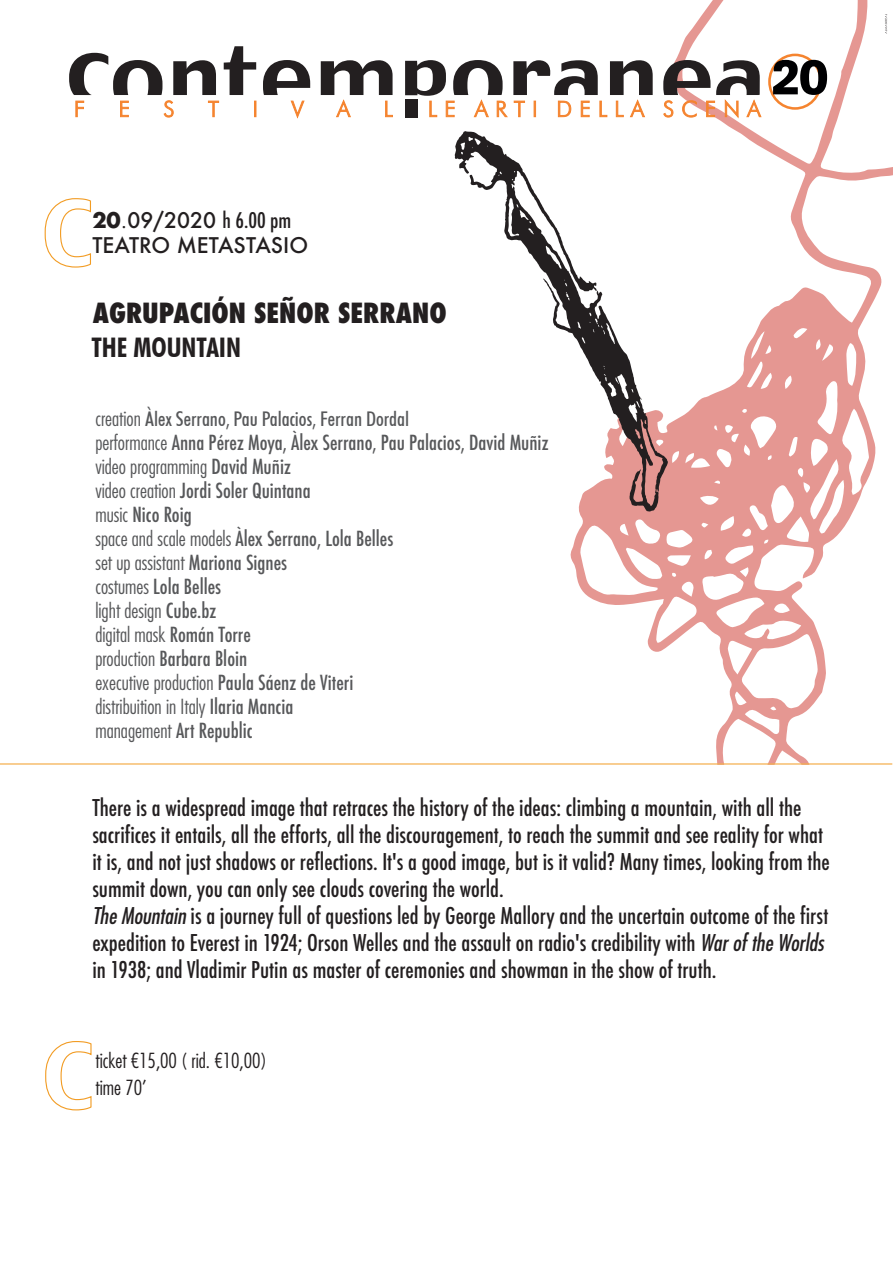
<style>
.page{position:relative;width:893px;height:1263px;background:#fff}
.page>*{position:absolute;margin:0;border:0;box-sizing:border-box;transform-origin:0 0}
.t1{font:800 condensed 27px "Futura";color:#231f20}
.t2{font:700 condensed 27px "Futura BT";color:#231f20}
.t3{font:500 condensed 22.5px/27px "Futura";color:#231f20}
.t4{font:500 21px/25.2px "Futura";color:#231f20}
.t5{font:500 condensed 20.25px/24px "Futura";color:#57585a}
.t6{font:500 condensed 20.25px "Futura BT";color:#57585a}
.t7{font:300 condensed 20.25px/27px "Futura";color:#231f20}
.s1{font-weight:700}
.s2{font-family:"Futura LT Pro";font-weight:400}
.s3{font-stretch:condensed}
.s4{font-family:"Futura";font-weight:300}
.s5{font-weight:300}
.s6{font-weight:400;font-style:italic}
</style>
<div class="page">
<svg style="left:570px;top:0;width:323px;height:765px"></svg>
<svg style="left:455px;top:131px;width:213px;height:380px"></svg>
<div style="left:768px;top:54px;width:54px;height:56px;border:3px solid #f5842f;border-radius:50%"></div>
<svg style="left:69px;top:46px;width:324px;height:72px"></svg>
<svg style="left:405px;top:60px;width:357px;height:59px"></svg>
<svg style="left:773px;top:60px;width:54px;height:35px"></svg>
<svg style="left:44px;top:198px;width:47px;height:70px"></svg>
<svg style="left:45px;top:1041px;width:47px;height:70px"></svg>
<hr style="left:0;top:764px;width:892px;height:1px;background:#f29c24">
<p class="t4" style="left:92px;top:207px;width:217px"><span class="s1">20</span><span class="s2">.</span>09/2020 <span class="s3">h 6.00 pm<br></span>TEATRO METASTASIO</p>
<p class="t1" style="left:93px;top:294px;width:355px">AGRUPACIÓN SEÑOR SERRANO</p>
<p class="t2" style="left:91px;top:331px;width:151px">THE MOUNTAIN</p>
<p class="t6" style="left:95px;top:407px;width:315px"><span class="s4">creation</span> Àlex Serrano, Pau Palacios, Ferran Dordal</p>
<p class="t5" style="left:95px;top:431px;width:455px"><span class="s5">performance</span> Anna Pérez Moya, Àlex Serrano, Pau Palacios, David Muñiz <span class="s5">video programming</span> David Muñiz<br><span class="s5">video creation</span> Jordi Soler Quintana<br><span class="s5">music</span> Nico Roig<br><span class="s5">space and scale models</span> Àlex Serrano, Lola Belles<br><span class="s5">set up assistant</span> Mariona Signes<br><span class="s5">costumes</span> Lola Belles<br><span class="s5">light design</span> Cube.bz<br><span class="s5">digital mask</span> Román Torre<br><span class="s5">production</span> Barbara Bloin<br><span class="s5">executive production</span> Paula Sáenz de Viteri<br><span class="s5">distribuition in Italy</span> Ilaria Mancia<br><span class="s5">management</span> Art Republic</p>
<p class="t3" style="left:92px;top:794px;width:739px">There is a widespread image that retraces the history of the ideas: climbing a mountain, with all the sacrifices it entails, all the efforts, all the discouragement, to reach the summit and see reality for what it is, and not just shadows or reflections. It's a good image, but is it valid? Many times, looking from the summit down, you can only see clouds covering the world.<br><span class="s6">The Mountain</span> is a journey full of questions led by George Mallory and the uncertain outcome of the first expedition to Everest in 1924; Orson Welles and the assault on radio's credibility with <span class="s6">War of the Worlds </span>in 1938; and Vladimir Putin as master of ceremonies and showman in the show of truth.</p>
<p class="t7" style="left:96px;top:1047px;width:173px">ticket €15,00 ( rid. €10,00) time 70’</p>
</div>
